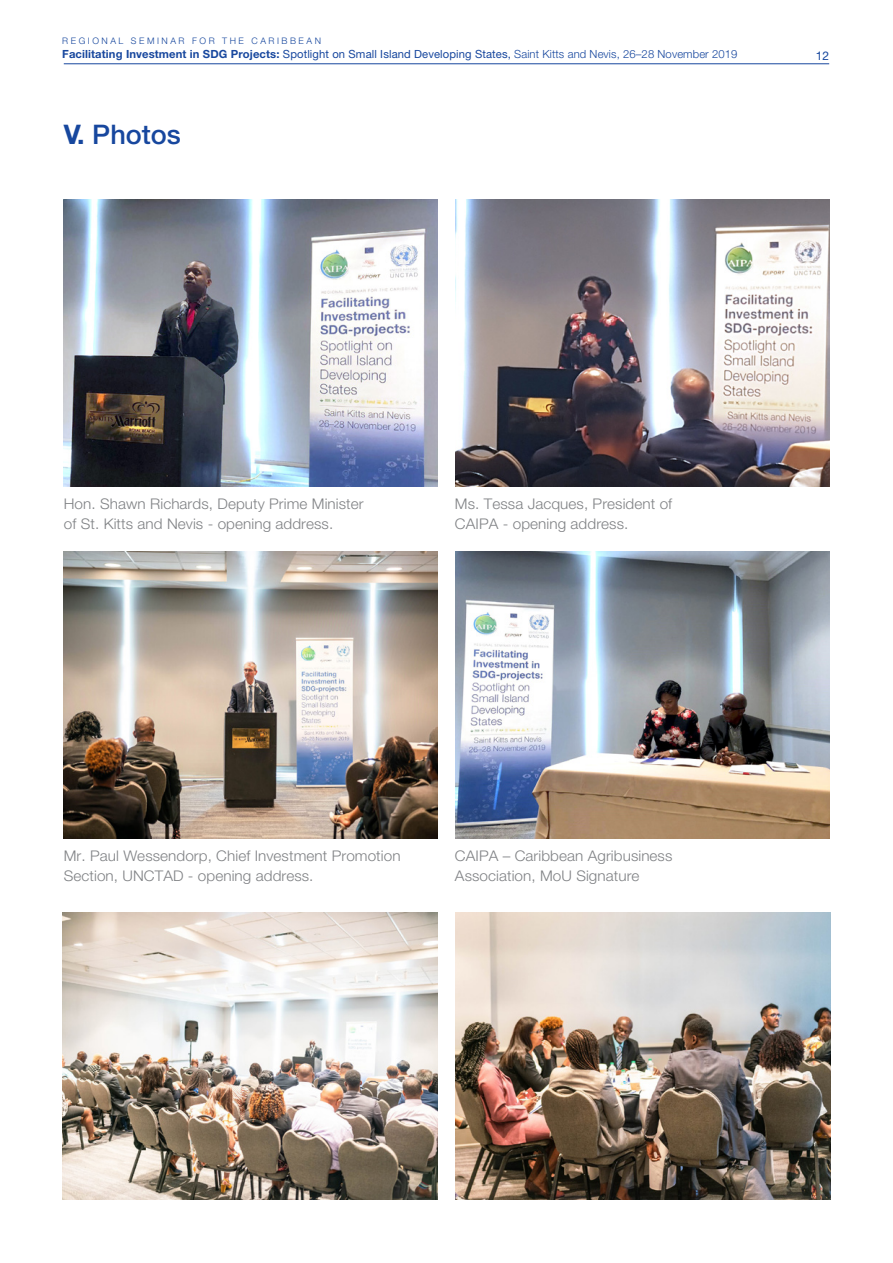
<style>
.page{position:relative;width:893px;height:1263px;background:#fff}
.page>*{position:absolute;margin:0;border:0;box-sizing:border-box;transform-origin:0 0}
.t1{font:500 27px "Helvetica Neue LT Std";color:#17479e}
.t2{font:300 14.7px/19.5px "Helvetica Neue LT Std";letter-spacing:.005em;color:#808285;scale:1.04 1}
.t3{font:12px "Helvetica Neue LT Std";color:#17479e}
.t4{font:11.25px "Helvetica Neue LT Std";letter-spacing:.01em;color:#17479e}
.t5{font:300 9px "Helvetica Neue LT Std";letter-spacing:.28em;color:#17479e}
.s1{font-weight:700}
.s2{font-weight:300}
</style>
<div class="page">
<hr style="left:64px;top:64px;width:765px;height:1px;background:#17479e">
<img style="left:64px;top:200px;width:374px;height:286px">
<img style="left:64px;top:552px;width:374px;height:286px">
<img style="left:62px;top:913px;width:376px;height:286px">
<img style="left:455px;top:913px;width:376px;height:286px">
<img style="left:455px;top:200px;width:374px;height:286px">
<img style="left:455px;top:552px;width:374px;height:286px">
<p class="t5" style="left:62px;top:36px;width:260px">REGIONAL SEMINAR FOR THE CARIBBEAN</p>
<p class="t4" style="left:62px;top:48px;width:677px"><span class="s1">Facilitating Investment in SDG Projects:</span> Spotlight on Small Island Developing States, <span class="s2">Saint Kitts and Nevis, 26–28 November 2019</span></p>
<p class="t3" style="left:816px;top:48px;width:15px">12</p>
<h1 class="t1" style="left:64px;top:118px;width:119px"><span class="s1">V.</span> Photos</h1>
<p class="t2" style="left:64px;top:494px;width:290px">Hon. Shawn Richards, Deputy Prime Minister of St. Kitts and Nevis - opening address.</p>
<p class="t2" style="left:455px;top:494px;width:210px">Ms. Tessa Jacques, President of<br>CAIPA - opening address.</p>
<p class="t2" style="left:64px;top:846px;width:325px">Mr. Paul Wessendorp, Chief Investment Promotion<br>Section, UNCTAD - opening address.</p>
<p class="t2" style="left:455px;top:846px;width:211px">CAIPA – Caribbean Agribusiness<br>Association, MoU Signature</p>
</div>
